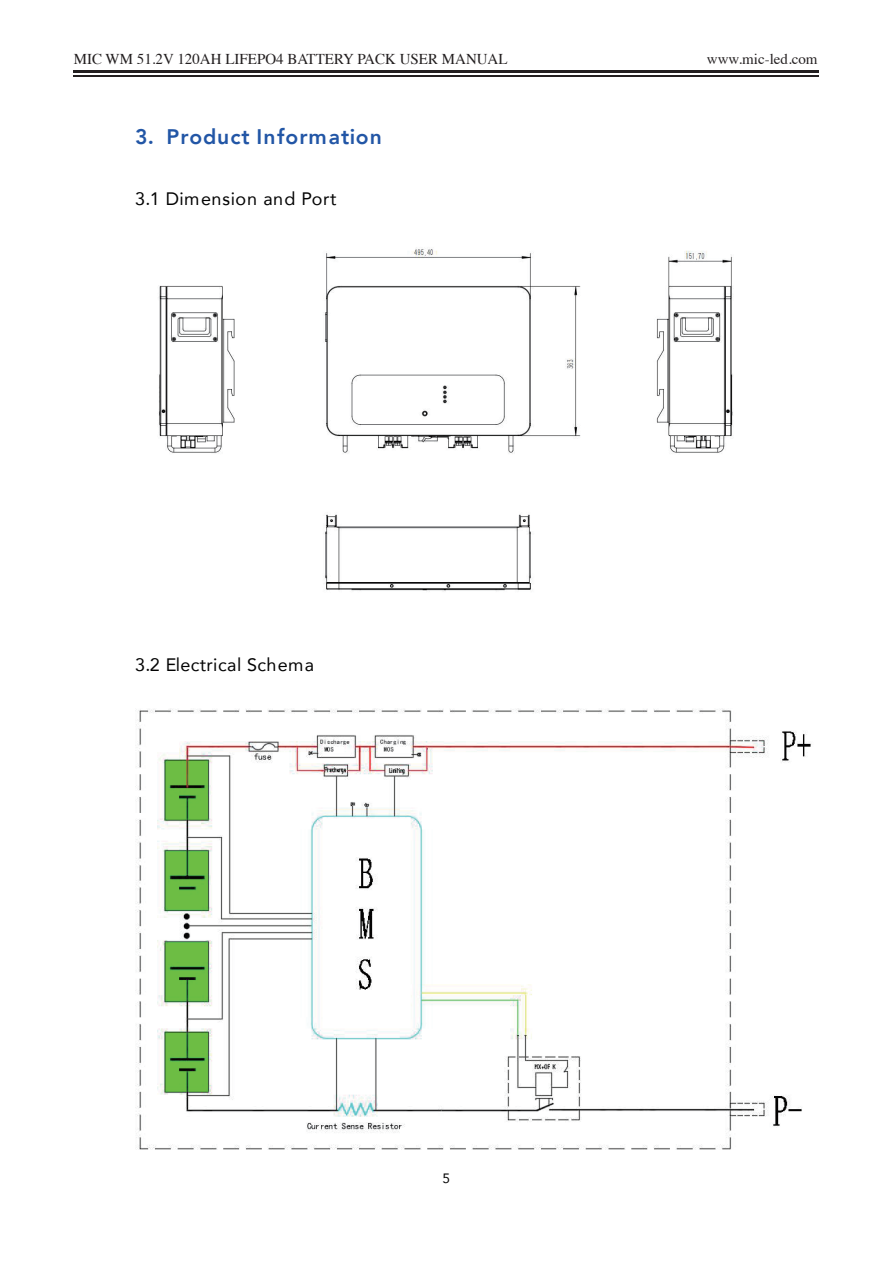
<style>
.page{position:relative;width:893px;height:1263px;background:#fff}
.page>*{position:absolute;margin:0;border:0;box-sizing:border-box;transform-origin:0 0}
.t1{font:800 21.15px "Avenir";letter-spacing:.045em;color:#2256a6}
.t2{font:18px "Avenir";letter-spacing:.03em;color:#030303}
.t3{font:15px "Times";color:#231f20}
.t4{font:13.5px "Avenir";color:#030303}
</style>
<div class="page">
<img style="left:158px;top:249px;width:575px;height:342px">
<img style="left:135px;top:709px;width:676px;height:441px">
<hr style="left:74px;top:70px;width:745px;height:3px;background:#231f20">
<hr style="left:74px;top:75px;width:745px;height:1px;background:#231f20">
<p class="t3" style="left:74px;top:45px;width:435px">MIC WM 51.2V 120AH LIFEPO4 BATTERY PACK USER MANUAL</p>
<p class="t3" style="left:707px;top:45px;width:112px">www.mic-led.com</p>
<h1 class="t1" style="left:135px;top:121px;width:248px">3. Product Information</h1>
<p class="t2" style="left:135px;top:184px;width:203px">3.1 Dimension and Port</p>
<p class="t2" style="left:135px;top:650px;width:181px">3.2 Electrical Schema</p>
<p class="t4" style="left:443px;top:1167px;width:9px">5</p>
</div>
